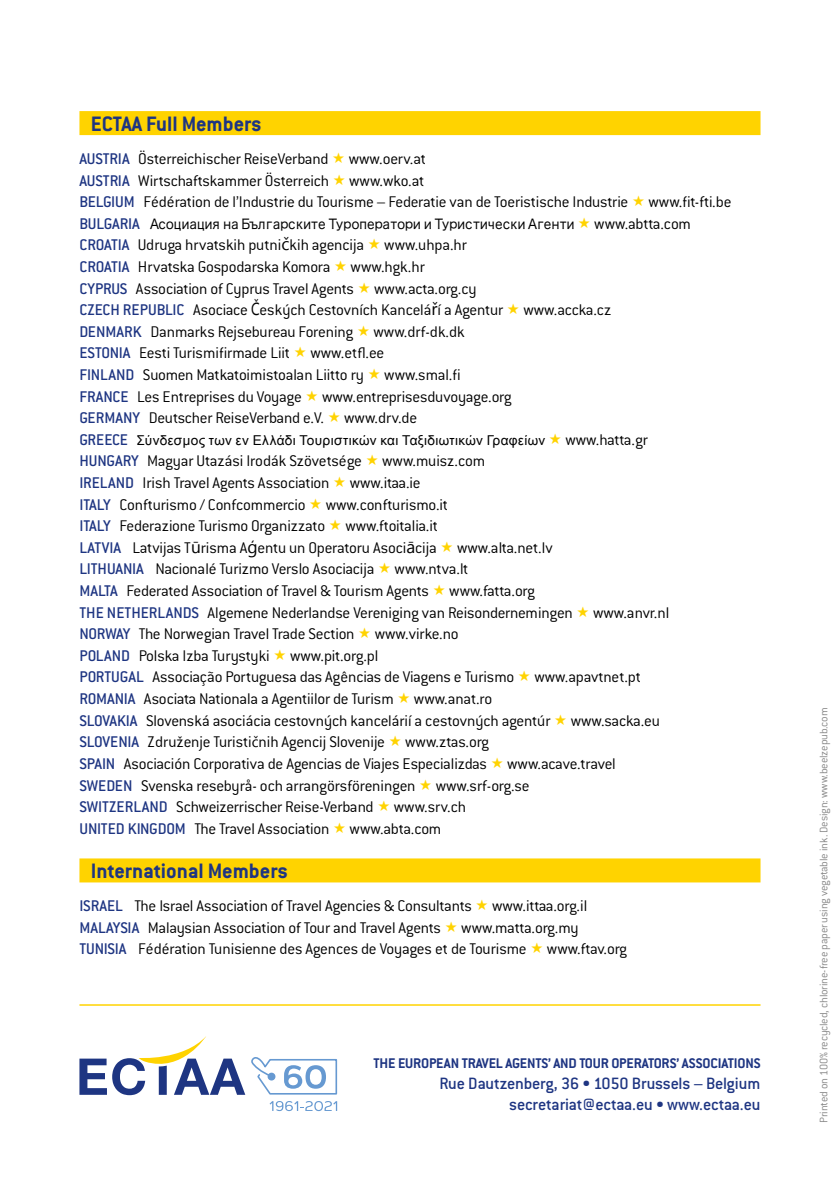
<style>
.page{position:relative;width:840px;height:1191px;background:#fff}
.page>*{position:absolute;margin:0;border:0;box-sizing:border-box;transform-origin:0 0}
.t1{font:700 23px "Conduit ITC";color:#1e3582}
.t2{font:500 18px/21px "Conduit ITC";letter-spacing:-.015em;color:#1e3582;text-align:right}
.t3{font:300 17px/21.6px "Conduit ITC";letter-spacing:-.015em;color:#000}
.t4{font:700 15.4px "Conduit ITC";letter-spacing:-.01em;color:#1e3582}
.t5{font:13.6px "Hiragino Sans W4";letter-spacing:-.375em;color:#000;scale:.9 1}
.t6{font:13.6px "Arial Unicode MS";letter-spacing:.025em;color:#000}
.t7{font:300 12px "Conduit ITC";letter-spacing:-.015em;color:#878787}
.s1{font-weight:500;color:#1e3582}
.s2{font-family:"Conduit ITC";font-weight:500;font-size:17px;color:#1e3582}
.s3{font-family:"Conduit ITC";font-weight:300;font-size:17px}
.s4{font-family:"Segoe UI";font-weight:400;font-size:17.4px}
.s5{font-family:"Segoe UI";font-weight:400;font-size:14.8px}
</style>
<div class="page">
<svg style="left:79px;top:1036px;width:166px;height:59px"></svg>
<svg style="left:269px;top:1101px;width:68px;height:10px"></svg>
<svg style="left:251px;top:1057px;width:86px;height:38px"></svg>
<hr style="left:79px;top:1004px;width:681px;height:1px;background:#ffd300">
<div style="left:79px;top:111px;width:681px;height:24px;background:#ffd300"></div>
<div style="left:79px;top:858px;width:681px;height:24px;background:#ffd300"></div>
<h1 class="t1" style="left:91px;top:110px;width:172px">ECTAA Full Members</h1>
<p class="t3" style="left:79px;top:148px;width:653px"><span class="s1">AUSTRIA</span> Österreichischer ReiseVerband www.oerv.at<br><span class="s1">AUSTRIA</span> Wirtschaftskammer Österreich www.wko.at<br><span class="s1">BELGIUM</span> Fédération de l’Industrie du Tourisme – Federatie van de Toeristische Industrie www.fit-fti.be</p>
<p class="t5" style="left:79px;top:211px;width:680px"><span class="s2">BULGARIA</span> Асоциация на Българските Туроператори и Туристически Агенти <span class="s3">www.abtta.com</span></p>
<p class="t3" style="left:79px;top:234px;width:533px"><span class="s1">CROATIA</span> Udruga hrvatskih putni<span class="s4">č</span>kih agencija www.uhpa.hr<br><span class="s1">CROATIA</span> Hrvatska Gospodarska Komora www.hgk.hr<br><span class="s1">CYPRUS</span> Association of Cyprus Travel Agents www.acta.org.cy<br><span class="s1">CZECH REPUBLIC</span> Asociace <span class="s4">Č</span>eských Cestovních Kancelá<span class="s4">ř</span>í a Agentur www.accka.cz <span class="s1">DENMARK</span> Danmarks Rejsebureau Forening www.drf-dk.dk<br><span class="s1">ESTONIA</span> Eesti Turismifirmade Liit www.etfl.ee<br><span class="s1">FINLAND</span> Suomen Matkatoimistoalan Liitto ry www.smal.fi<br><span class="s1">FRANCE</span> Les Entreprises du Voyage www.entreprisesduvoyage.org<br><span class="s1">GERMANY</span> Deutscher ReiseVerband e.V. www.drv.de</p>
<p class="t6" style="left:79px;top:430px;width:569px"><span class="s2">GREECE</span> Σύνδεσμος των εν Ελλάδι Τουριστικών και Ταξιδιωτικών Γραφείων <span class="s3">www.hatta.gr</span></p>
<p class="t3" style="left:79px;top:450px;width:591px"><span class="s1">HUNGARY</span> Magyar Utazási Irodák Szövetsége www.muisz.com<br><span class="s1">IRELAND</span> Irish Travel Agents Association www.itaa.ie<br><span class="s1">ITALY</span> Confturismo / Confcommercio www.confturismo.it<br><span class="s1">ITALY</span> Federazione Turismo Organizzato www.ftoitalia.it<br><span class="s1">LATVIA</span> Latvijas T<span class="s4">ū</span>risma A<span class="s4">ģ</span>entu un Operatoru Asoci<span class="s4">ā</span>cija www.alta.net.lv<br><span class="s1">LITHUANIA</span> Nacionalé Turizmo Verslo Asociacija www.ntva.lt<br><span class="s1">MALTA</span> Federated Association of Travel &amp; Tourism Agents www.fatta.org<br><span class="s1">THE NETHERLANDS</span> Algemene Nederlandse Vereniging van Reisondernemingen www.anvr.nl <span class="s1">NORWAY</span> The Norwegian Travel Trade Section www.virke.no<br><span class="s1">POLAND</span> Polska Izba Turystyki www.pit.org.pl<br><span class="s1">PORTUGAL</span> Associação Portuguesa das Agências de Viagens e Turismo www.apavtnet.pt <span class="s1">ROMANIA</span> Asociata Nationala a Agentiilor de Turism www.anat.ro<br><span class="s1">SLOVAKIA</span> Slovenská asociácia cestovných kancelárií a cestovných agentúr www.sacka.eu <span class="s1">SLOVENIA</span> Združenje Turisti<span class="s5">č</span>nih Agencij Slovenije www.ztas.org<br><span class="s1">SPAIN</span> Asociación Corporativa de Agencias de Viajes Especializdas www.acave.travel <span class="s1">SWEDEN</span> Svenska resebyrå- och arrangörsföreningen www.srf-org.se<br><span class="s1">SWITZERLAND</span> Schweizerrischer Reise-Verband www.srv.ch<br><span class="s1">UNITED KINGDOM</span> The Travel Association www.abta.com</p>
<h1 class="t1" style="left:91px;top:857px;width:198px">International Members</h1>
<p class="t3" style="left:79px;top:895px;width:549px"><span class="s1">ISRAEL</span> The Israel Association of Travel Agencies &amp; Consultants www.ittaa.org.il<br><span class="s1">MALAYSIA</span> Malaysian Association of Tour and Travel Agents www.matta.org.my<br><span class="s1">TUNISIA</span> Fédération Tunisienne des Agences de Voyages et de Tourisme www.ftav.org</p>
<p class="t4" style="left:373px;top:1054px;width:388px">THE EUROPEAN TRAVEL AGENTS’ AND TOUR OPERATORS’ ASSOCIATIONS</p>
<p class="t2" style="left:439px;top:1072px;width:322px">Rue Dautzenberg, 36 • 1050 Brussels – Belgium secretariat@ectaa.eu • www.ectaa.eu</p>
<p class="t7" style="left:816px;top:1123px;width:417px;rotate:-90deg">Printed on 100% recycled, chlorine-free paper using vegetable ink. Design: www.beelzepub.com</p>
</div>
